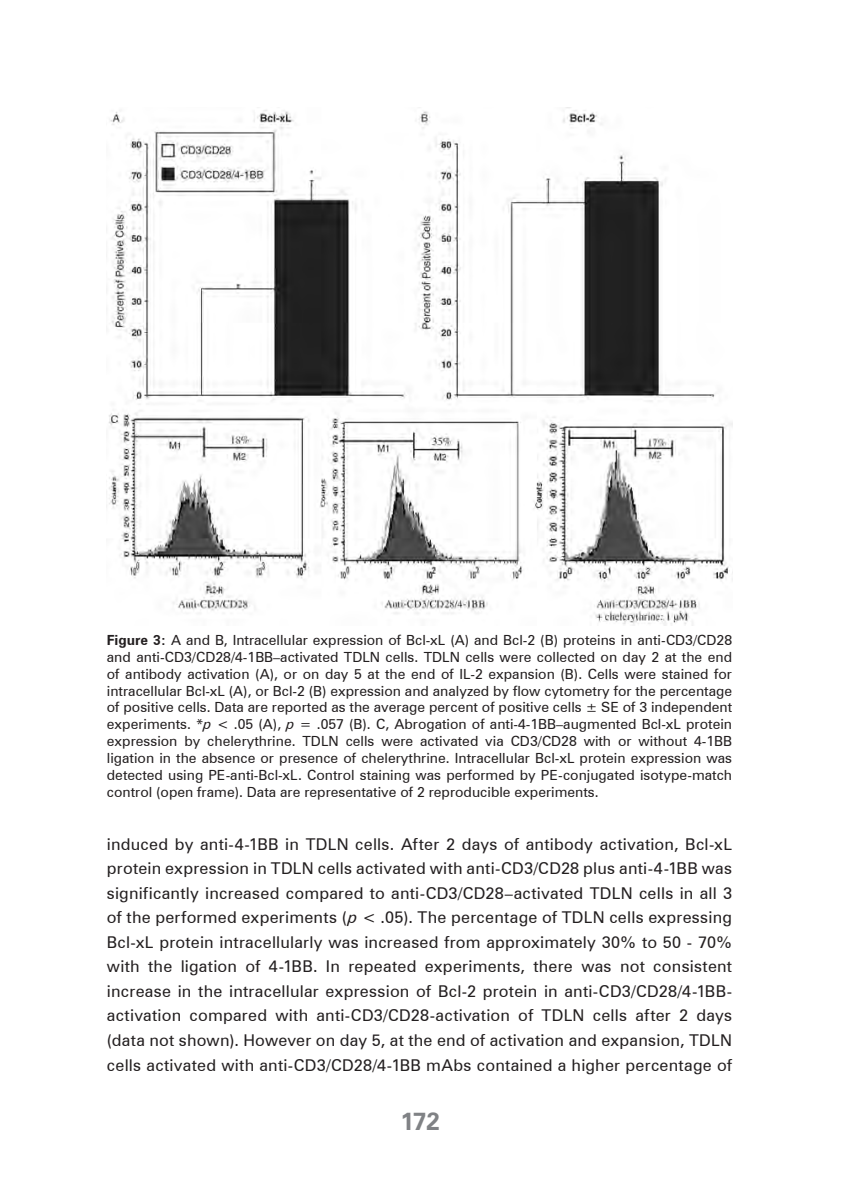
<style>
.page{position:relative;width:841px;height:1190px;background:#fff}
.page>*{position:absolute;margin:0;border:0;box-sizing:border-box;transform-origin:0 0}
.t1{font:700 24.5px "Zurich BT";color:#808285}
.t2{font:16.28px/24.5px "Zurich BT";letter-spacing:.015em;color:#231f20;text-align:justify}
.t3{font:14px/16.8px "Zurich BT";color:#231f20;text-align:justify}
.s1{font-weight:700}
.s2{font-style:italic}
</style>
<div class="page">
<img style="left:109px;top:110px;width:623px;height:515px">
<p class="t3" style="left:107px;top:631px;width:627px"><span class="s1">Figure 3:</span> A and B, Intracellular expression of Bcl-xL (A) and Bcl-2 (B) proteins in anti-CD3/CD28 and anti-CD3/CD28/4-1BB–activated TDLN cells. TDLN cells were collected on day 2 at the end of antibody activation (A), or on day 5 at the end of IL-2 expansion (B). Cells were stained for intracellular Bcl-xL (A), or Bcl-2 (B) expression and analyzed by flow cytometry for the percentage of positive cells. Data are reported as the average percent of positive cells ± SE of 3 independent experiments. *<span class="s2">p</span> &lt; .05 (A), <span class="s2">p</span> = .057 (B). C, Abrogation of anti-4-1BB–augmented Bcl-xL protein expression by chelerythrine. TDLN cells were activated via CD3/CD28 with or without 4-1BB ligation in the absence or presence of chelerythrine. Intracellular Bcl-xL protein expression was detected using PE-anti-Bcl-xL. Control staining was performed by PE-conjugated isotype-match control (open frame). Data are representative of 2 reproducible experiments.</p>
<p class="t2" style="left:107px;top:831px;width:627px">induced by anti-4-1BB in TDLN cells. After 2 days of antibody activation, Bcl-xL protein expression in TDLN cells activated with anti-CD3/CD28 plus anti-4-1BB was significantly increased compared to anti-CD3/CD28–activated TDLN cells in all 3 of the performed experiments (<span class="s2">p</span> &lt; .05). The percentage of TDLN cells expressing Bcl-xL protein intracellularly was increased from approximately 30% to 50 - 70% with the ligation of 4-1BB. In repeated experiments, there was not consistent increase in the intracellular expression of Bcl-2 protein in anti-CD3/CD28/4-1BB&shy;activation compared with anti-CD3/CD28-activation of TDLN cells after 2 days (data not shown). However on day 5, at the end of activation and expansion, TDLN cells activated with anti-CD3/CD28/4-1BB mAbs contained a higher percentage of</p>
<h1 class="t1" style="left:400px;top:1106px;width:41px">172</h1>
</div>
